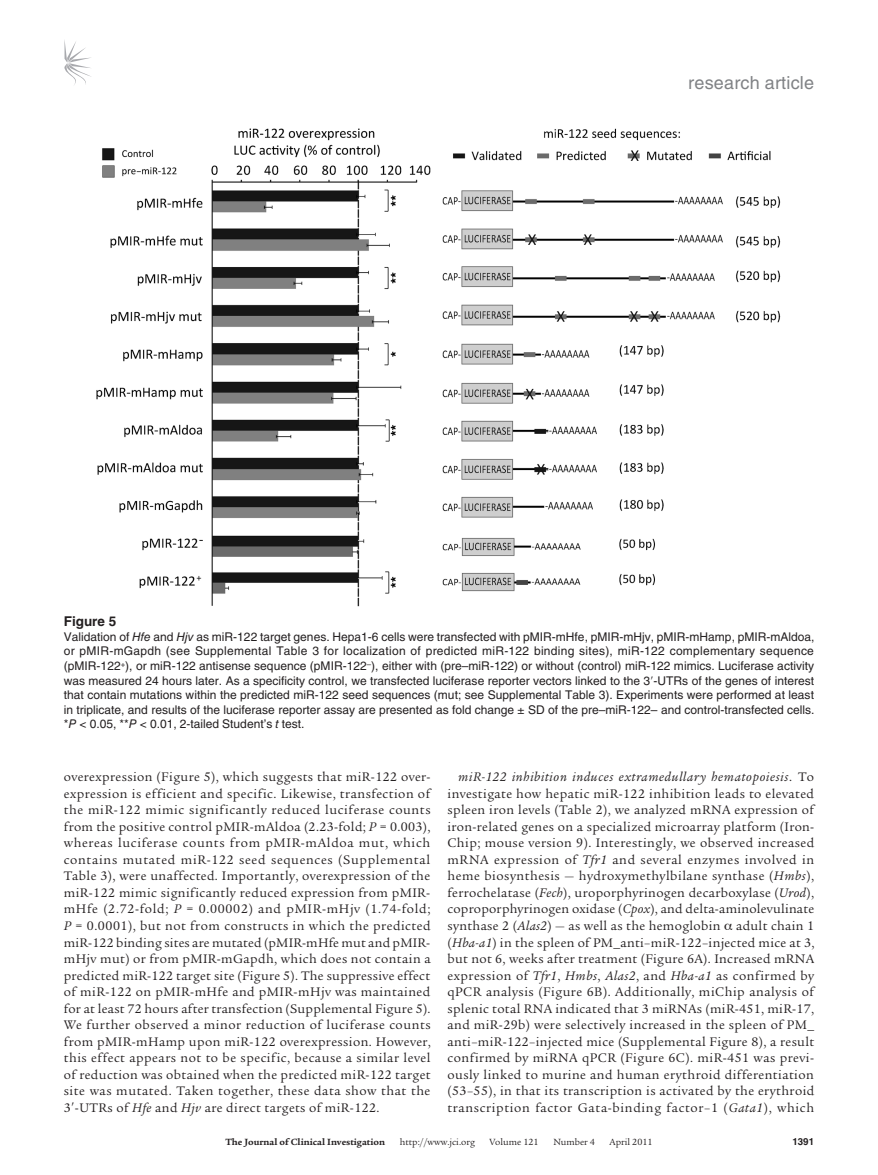
<style>
.page{position:relative;width:878px;height:1175px;background:#fff}
.page>*{position:absolute;margin:0;border:0;box-sizing:border-box;transform-origin:0 0}
.t1{font:18px "Helvetica LT Std";letter-spacing:.01em;color:#808285}
.t2{font:13.5px/16.5px "Legacy Serif Std";letter-spacing:.04em;color:#231f20;text-align:justify}
.t3{font:700 13.5px "Helvetica LT Std";color:#231f20}
.t4{font:12px/14.7px "Helvetica LT Std";color:#231f20;text-align:justify}
.t5{font:9.75px "Legacy Serif Std";color:#231f20}
.t6{font:700 9.75px "Legacy Serif Std";color:#231f20}
.t7{font:700 9.75px "Helvetica LT Std";color:#231f20}
.s1{font-style:italic}
</style>
<div class="page">
<svg style="left:64px;top:40px;width:27px;height:45px"></svg>
<img style="left:96px;top:128px;width:685px;height:478px">
<h1 class="t1" style="left:688px;top:73px;width:127px">research article</h1>
<p class="t3" style="left:64px;top:613px;width:54px">Figure 5</p>
<p class="t4" style="left:64px;top:629px;width:752px">Validation of <span class="s1">Hfe</span> and <span class="s1">Hjv</span> as miR-122 target genes. Hepa1-6 cells were transfected with pMIR-mHfe, pMIR-mHjv, pMIR-mHamp, pMIR-mAldoa, or pMIR-mGapdh (see Supplemental Table 3 for localization of predicted miR-122 binding sites), miR-122 complementary sequence (pMIR-122<sup>+</sup>), or miR-122 antisense sequence (pMIR-122<sup>–</sup>), either with (pre–miR-122) or without (control) miR-122 mimics. Luciferase activity was measured 24 hours later. As a specificity control, we transfected luciferase reporter vectors linked to the 3 -UTRs of the genes of interest that contain mutations within the predicted miR-122 seed sequences (mut; see Supplemental Table 3). Experiments were performed at least in triplicate, and results of the luciferase reporter assay are presented as fold change ± SD of the pre–miR-122– and control-transfected cells. *<span class="s1">P</span> &lt; 0.05, **<span class="s1">P</span> &lt; 0.01, 2-tailed Student’s <span class="s1">t</span> test.</p>
<p class="t2" style="left:64px;top:769px;width:368px">overexpression (Figure 5), which suggests that miR-122 over&shy;expression is efficient and specific. Likewise, transfection of the miR-122 mimic significantly reduced luciferase counts from the positive control pMIR-mAldoa (2.23-fold; <span class="s1">P</span> = 0.003), whereas luciferase counts from pMIR-mAldoa mut, which contains mutated miR-122 seed sequences (Supplemental Table 3), were unaffected. Importantly, overexpression of the miR-122 mimic significantly reduced expression from pMIR&shy;mHfe (2.72-fold; <span class="s1">P</span> = 0.00002) and pMIR-mHjv (1.74-fold; <span class="s1">P</span> = 0.0001), but not from constructs in which the predicted miR-122 binding sites are mutated (pMIR-mHfe mut and pMIR&shy;mHjv mut) or from pMIR-mGapdh, which does not contain a predicted miR-122 target site (Figure 5). The suppressive effect of miR-122 on pMIR-mHfe and pMIR-mHjv was maintained for at least 72 hours after transfection (Supplemental Figure 5).<br>We further observed a minor reduction of luciferase counts from pMIR-mHamp upon miR-122 overexpression. However, this effect appears not to be specific, because a similar level of reduction was obtained when the predicted miR-122 target site was mutated. Taken together, these data show that the 3 -UTRs of <span class="s1">Hfe</span> and <span class="s1">Hjv</span> are direct targets of miR-122.</p>
<p class="t2" style="left:447px;top:769px;width:368px;text-indent:11px"><span class="s1">miR-122 inhibition induces extramedullary hematopoiesis</span>. To investigate how hepatic miR-122 inhibition leads to elevated spleen iron levels (Table 2), we analyzed mRNA expression of iron-related genes on a specialized microarray platform (Iron-Chip; mouse version 9). Interestingly, we observed increased mRNA expression of <span class="s1">Tfr1</span> and several enzymes involved in heme biosynthesis — hydroxymethylbilane synthase (<span class="s1">Hmbs</span>), ferrochelatase (<span class="s1">Fech</span>), uroporphyrinogen decarboxylase (<span class="s1">Urod</span>), coproporphyrinogen oxidase (<span class="s1">Cpox</span>), and delta-aminolevulinate synthase 2 (<span class="s1">Alas2</span>) — as well as the hemoglobin adult chain 1 (<span class="s1">Hba-a1</span>) in the spleen of PM_anti–miR-122–injected mice at 3, but not 6, weeks after treatment (Figure 6A). Increased mRNA expression of <span class="s1">Tfr1</span>, <span class="s1">Hmbs</span>, <span class="s1">Alas2</span>, and <span class="s1">Hba-a1</span> as confirmed by qPCR analysis (Figure 6B). Additionally, miChip analysis of splenic total RNA indicated that 3 miRNAs (miR-451, miR-17, and miR-29b) were selectively increased in the spleen of PM_ anti–miR-122–injected mice (Supplemental Figure 8), a result confirmed by miRNA qPCR (Figure 6C). miR-451 was previ&shy;ously linked to murine and human erythroid differentiation (53–55), in that its transcription is activated by the erythroid transcription factor Gata-binding factor–1 (<span class="s1">Gata1</span>), which</p>
<p class="t6" style="left:225px;top:1135px;width:161px">The Journal of Clinical Investigation</p>
<p class="t5" style="left:400px;top:1136px;width:77px">http://www.jci.org</p>
<p class="t5" style="left:489px;top:1136px;width:50px">Volume 121</p>
<p class="t5" style="left:553px;top:1136px;width:43px">Number 4</p>
<p class="t5" style="left:609px;top:1136px;width:44px">April 2011</p>
<p class="t7" style="left:792px;top:1135px;width:23px">1391</p>
</div>
